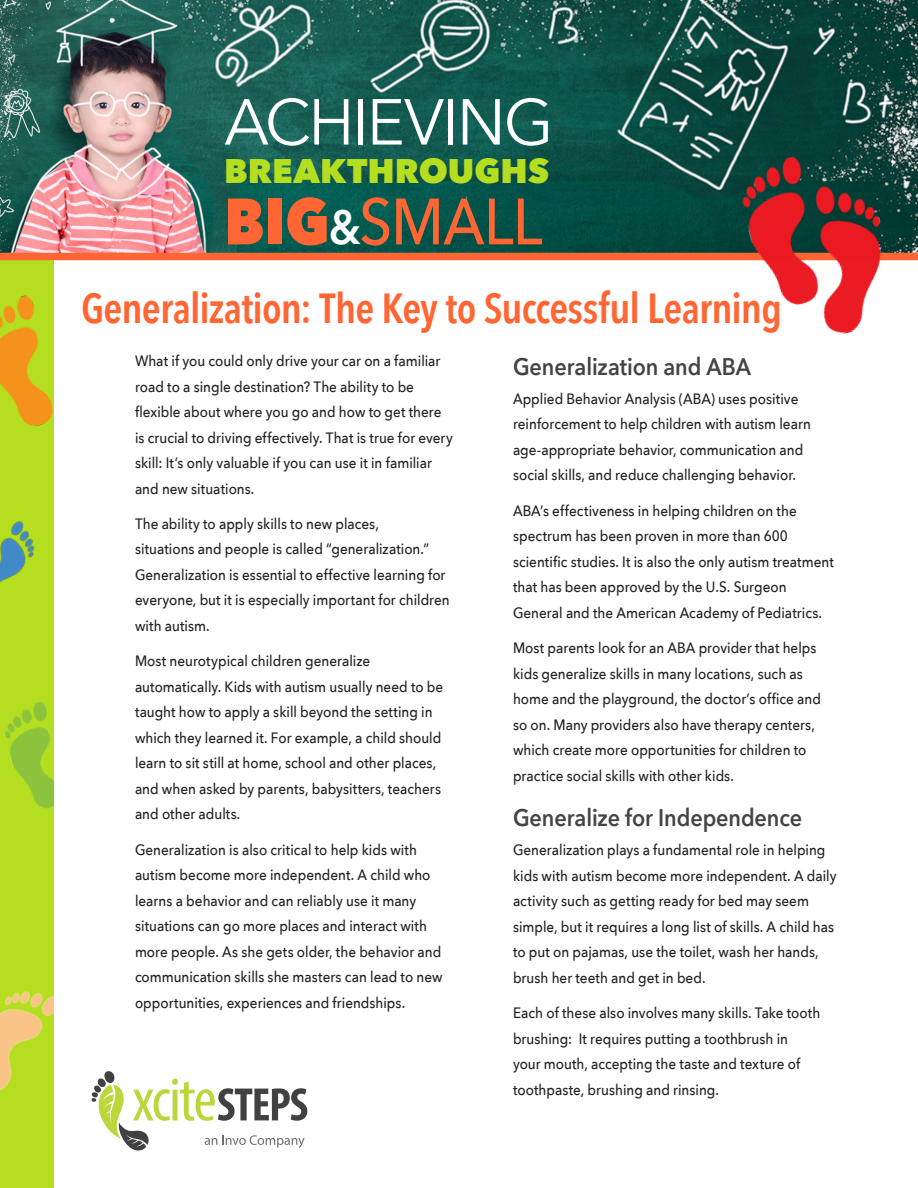
<style>
.page{position:relative;width:918px;height:1188px;background:#fff}
.page>*{position:absolute;margin:0;border:0;box-sizing:border-box;transform-origin:0 0}
.subhead_school{font:500 64.8px "Avenir Next";letter-spacing:-.015em;color:#f63;scale:.9 1}
.headline{font:64.2px "Avenir Next";letter-spacing:-.035em;color:#fff}
.headline-2{font:600 42px "Avenir Next Condensed";letter-spacing:-.02em;color:#f63}
.headline-3{font:800 34.05px "Avenir Next";letter-spacing:.005em;color:#b4de1f}
.subhead_school-2{font:600 24px "Avenir Next";letter-spacing:-.005em;color:#444;scale:.9 1}
.main_body_school{font:500 15px/25.5px "Avenir Next";color:#231f20;scale:.9 1}
.s1{font-weight:800}
.s2{font-weight:600;font-size:47.85px;color:#fff}
</style>
<div class="page">
<div style="left:0;top:0;width:54px;height:1188px;background:#b4de1f"></div>
<img style="left:0;top:295px;width:53px;height:132px">
<img style="left:0;top:521px;width:35px;height:61px">
<img style="left:4px;top:702px;width:50px;height:107px">
<img style="left:0;top:991px;width:54px;height:100px">
<img style="left:0;top:0;width:918px;height:253px">
<div style="left:0;top:253px;width:918px;height:7px;background:#f63"></div>
<svg style="left:92px;top:1071px;width:215px;height:80px"></svg>
<img style="left:708px;top:133px;width:210px;height:201px">
<p class="headline" style="left:224px;top:68px;width:331px">ACHIEVING</p>
<p class="headline-3" style="left:224px;top:150px;width:327px">BREAKTHROUGHS</p>
<p class="subhead_school" style="left:224px;top:167px;width:355px"><span class="s1">BIG</span><span class="s2">&amp;</span>SMALL</p>
<p class="headline-2" style="left:81px;top:272px;width:703px">Generalization: The Key to Successful Learning</p>
<p class="main_body_school" style="left:135px;top:348px;width:355px">What if you could only drive your car on a familiar road to a single destination? The ability to be flexible about where you go and how to get there is crucial to driving effectively. That is true for every skill: It’s only valuable if you can use it in familiar and new situations.</p>
<p class="main_body_school" style="left:135px;top:511px;width:351px">The ability to apply skills to new places,<br>situations and people is called “generalization.” Generalization is essential to effective learning for everyone, but it is especially important for children with autism.</p>
<p class="main_body_school" style="left:135px;top:648px;width:344px">Most neurotypical children generalize automatically. Kids with autism usually need to be taught how to apply a skill beyond the setting in which they learned it. For example, a child should learn to sit still at home, school and other places, and when asked by parents, babysitters, teachers and other adults.</p>
<p class="main_body_school" style="left:135px;top:836px;width:343px">Generalization is also critical to help kids with autism become more independent. A child who learns a behavior and can reliably use it many situations can go more places and interact with more people. As she gets older, the behavior and communication skills she masters can lead to new opportunities, experiences and friendships.</p>
<p class="subhead_school-2" style="left:513px;top:346px;width:266px">Generalization and ABA</p>
<p class="main_body_school" style="left:513px;top:385px;width:333px">Applied Behavior Analysis (ABA) uses positive reinforcement to help children with autism learn age-appropriate behavior, communication and social skills, and reduce challenging behavior.</p>
<p class="main_body_school" style="left:513px;top:497px;width:358px">ABA’s effectiveness in helping children on the spectrum has been proven in more than 600 scientific studies. It is also the only autism treatment that has been approved by the U.S. Surgeon General and the American Academy of Pediatrics.</p>
<p class="main_body_school" style="left:513px;top:635px;width:344px">Most parents look for an ABA provider that helps kids generalize skills in many locations, such as home and the playground, the doctor’s office and so on. Many providers also have therapy centers, which create more opportunities for children to practice social skills with other kids.</p>
<p class="subhead_school-2" style="left:513px;top:798px;width:323px">Generalize for Independence</p>
<p class="main_body_school" style="left:513px;top:837px;width:361px">Generalization plays a fundamental role in helping kids with autism become more independent. A daily activity such as getting ready for bed may seem simple, but it requires a long list of skills. A child has to put on pajamas, use the toilet, wash her hands, brush her teeth and get in bed.</p>
<p class="main_body_school" style="left:513px;top:1000px;width:343px">Each of these also involves many skills. Take tooth brushing: It requires putting a toothbrush in<br>your mouth, accepting the taste and texture of toothpaste, brushing and rinsing.</p>
</div>
